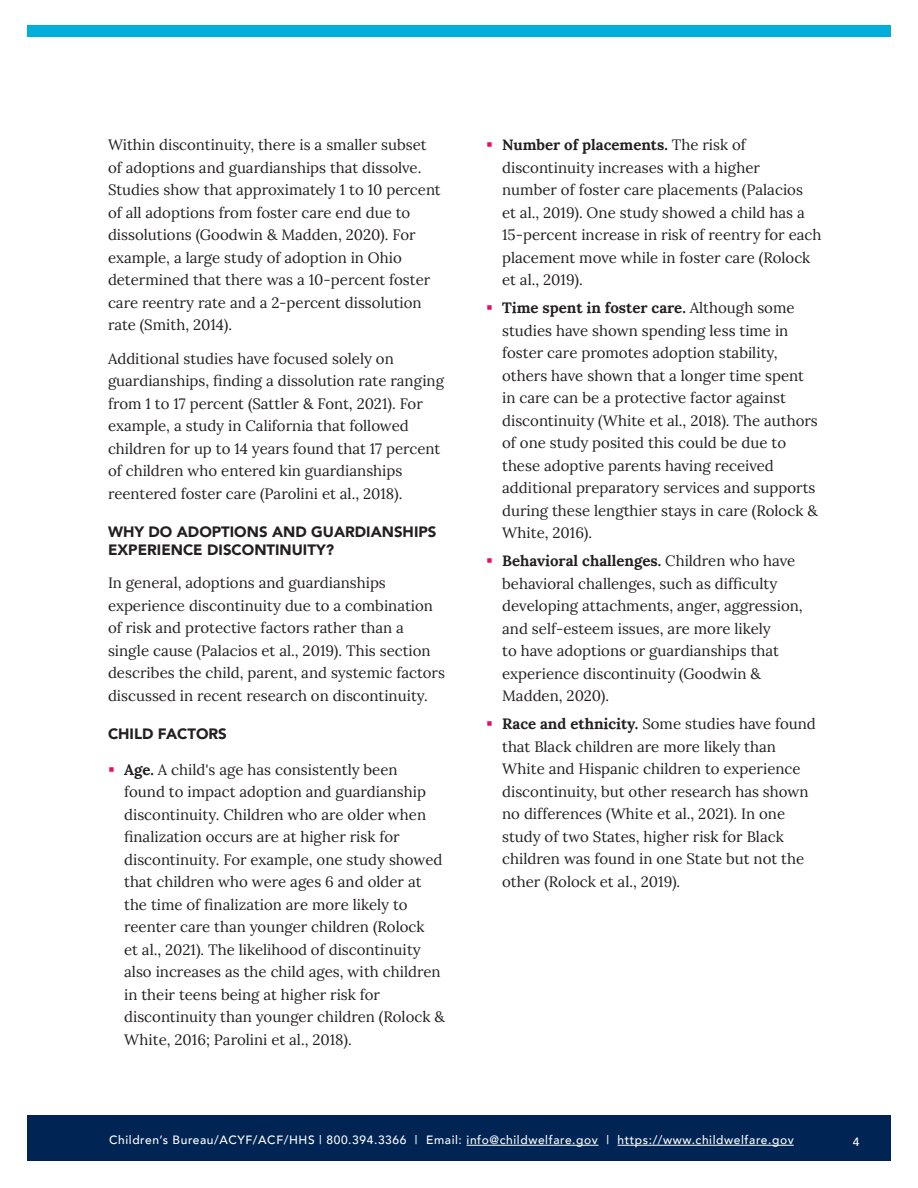
<style>
.page{position:relative;width:918px;height:1188px;background:#fff}
.page>*{position:absolute;margin:0;border:0;box-sizing:border-box;transform-origin:0 0}
.t1{font:15px/22.5px "Lora";color:#231f20}
.t2{font:900 15px/18px "Avenir";color:#231f20}
.t3{font:500 12px "Avenir";letter-spacing:.05em;color:#fff}
.s1{font-weight:700}
</style>
<div class="page">
<div style="left:27px;top:1116px;width:864px;height:45px;background:#002453"></div>
<hr style="left:467px;top:1145px;width:132px;height:1px;background:#fff">
<hr style="left:618px;top:1145px;width:176px;height:1px;background:#fff">
<div style="left:27px;top:26px;width:864px;height:12px;background:#00aedc"></div>
<p class="t1" style="left:108px;top:133px;width:334px">Within discontinuity, there is a smaller subset of adoptions and guardianships that dissolve.<br>Studies show that approximately 1 to 10 percent of all adoptions from foster care end due to dissolutions (Goodwin &amp; Madden, 2020). For example, a large study of adoption in Ohio determined that there was a 10-percent foster care reentry rate and a 2-percent dissolution rate (Smith, 2014).</p>
<p class="t1" style="left:108px;top:346px;width:337px">Additional studies have focused solely on guardianships, finding a dissolution rate ranging from 1 to 17 percent (Sattler &amp; Font, 2021). For example, a study in California that followed children for up to 14 years found that 17 percent of children who entered kin guardianships reentered foster care (Parolini et al., 2018).</p>
<h3 class="t2" style="left:108px;top:522px;width:330px">WHY DO ADOPTIONS AND GUARDIANSHIPS<br>EXPERIENCE DISCONTINUITY?</h3>
<p class="t1" style="left:108px;top:571px;width:339px">In general, adoptions and guardianships experience discontinuity due to a combination of risk and protective factors rather than a single cause (Palacios et al., 2019). This section describes the child, parent, and systemic factors discussed in recent research on discontinuity.</p>
<h4 class="t2" style="left:108px;top:724px;width:120px">CHILD FACTORS</h4>
<p class="t1" style="left:124px;top:757px;width:322px"><span class="s1">Age.</span> A child's age has consistently been<br>found to impact adoption and guardianship discontinuity. Children who are older when finalization occurs are at higher risk for discontinuity. For example, one study showed that children who were ages 6 and older at the time of finalization are more likely to reenter care than younger children (Rolock<br>et al., 2021). The likelihood of discontinuity also increases as the child ages, with children in their teens being at higher risk for discontinuity than younger children (Rolock &amp; White, 2016; Parolini et al., 2018).</p>
<p class="t1" style="left:502px;top:133px;width:321px"><span class="s1">Number of placements.</span> The risk of discontinuity increases with a higher<br>number of foster care placements (Palacios<br>et al., 2019). One study showed a child has a 15-percent increase in risk of reentry for each placement move while in foster care (Rolock et al., 2019).</p>
<p class="t1" style="left:502px;top:296px;width:317px"><span class="s1">Time spent in foster care.</span> Although some studies have shown spending less time in foster care promotes adoption stability, others have shown that a longer time spent in care can be a protective factor against discontinuity (White et al., 2018). The authors of one study posited this could be due to these adoptive parents having received additional preparatory services and supports during these lengthier stays in care (Rolock &amp; White, 2016).</p>
<p class="t1" style="left:502px;top:549px;width:302px"><span class="s1">Behavioral challenges.</span> Children who have behavioral challenges, such as difficulty developing attachments, anger, aggression, and self-esteem issues, are more likely<br>to have adoptions or guardianships that experience discontinuity (Goodwin &amp; Madden, 2020).</p>
<p class="t1" style="left:502px;top:711px;width:315px"><span class="s1">Race and ethnicity.</span> Some studies have found that Black children are more likely than White and Hispanic children to experience discontinuity, but other research has shown no differences (White et al., 2021). In one study of two States, higher risk for Black children was found in one State but not the other (Rolock et al., 2019).</p>
<p class="t3" style="left:109px;top:1130px;width:686px">Children’s Bureau/ACYF/ACF/HHS | 800.394.3366 | Email: info@childwelfare.gov | https://www.childwelfare.gov</p>
<p class="t3" style="left:853px;top:1131px;width:8px">4</p>
</div>
